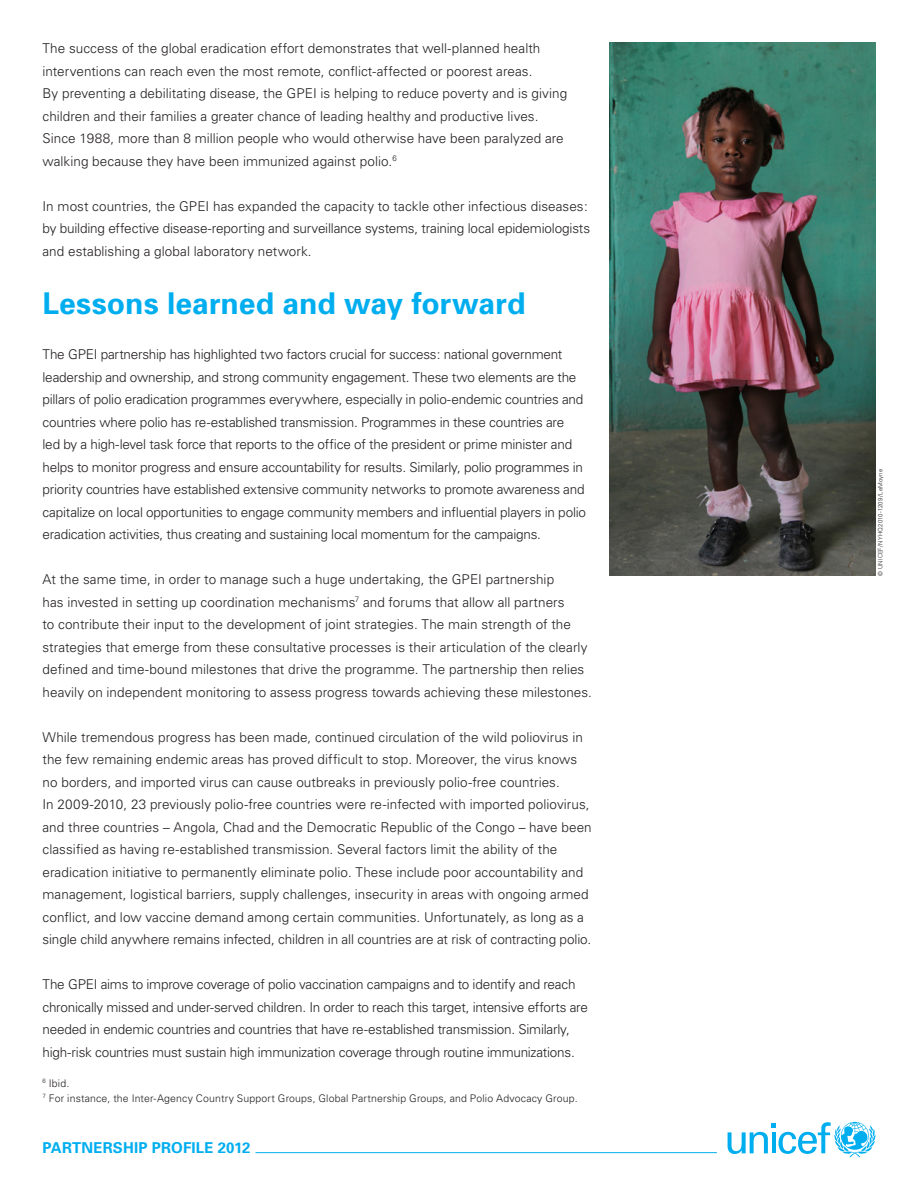
<style>
.page{position:relative;width:918px;height:1188px;background:#fff}
.page>*{position:absolute;margin:0;border:0;box-sizing:border-box;transform-origin:0 0}
.FOOTNOTE{font:700 30px "Univers";color:#00aeef}
.t1{font:700 15px "Univers";letter-spacing:.01em;color:#00aeef}
.TEXT{font:300 13.5px/22.5px "Univers";color:#231f20}
.FOOTNOTE-2{font:300 10.5px "Univers";letter-spacing:.015em;color:#231f20}
.TEXT-2{font:300 6px "Univers";letter-spacing:.03em;color:#231f20}
</style>
<div class="page">
<hr style="left:256px;top:1152px;width:461px;height:1px;background:#00aeef">
<svg style="left:728px;top:1122px;width:147px;height:35px"></svg>
<img style="left:609px;top:43px;width:266px;height:533px">
<p class="TEXT" style="left:43px;top:37px;width:526px">The success of the global eradication effort demonstrates that well-planned health interventions can reach even the most remote, conflict-affected or poorest areas.<br>By preventing a debilitating disease, the GPEI is helping to reduce poverty and is giving children and their families a greater chance of leading healthy and productive lives.<br>Since 1988, more than 8 million people who would otherwise have been paralyzed are walking because they have been immunized against polio.<sup>6</sup></p>
<p class="TEXT" style="left:43px;top:195px;width:549px">In most countries, the GPEI has expanded the capacity to tackle other infectious diseases: by building effective disease-reporting and surveillance systems, training local epidemiologists and establishing a global laboratory network.</p>
<p class="FOOTNOTE" style="left:43px;top:286px;width:484px">Lessons learned and way forward</p>
<p class="TEXT" style="left:43px;top:343px;width:545px">The GPEI partnership has highlighted two factors crucial for success: national government leadership and ownership, and strong community engagement. These two elements are the pillars of polio eradication programmes everywhere, especially in polio-endemic countries and countries where polio has re-established transmission. Programmes in these countries are<br>led by a high-level task force that reports to the office of the president or prime minister and helps to monitor progress and ensure accountability for results. Similarly, polio programmes in priority countries have established extensive community networks to promote awareness and capitalize on local opportunities to engage community members and influential players in polio eradication activities, thus creating and sustaining local momentum for the campaigns.</p>
<p class="TEXT" style="left:43px;top:568px;width:551px">At the same time, in order to manage such a huge undertaking, the GPEI partnership<br>has invested in setting up coordination mechanisms<sup>7</sup> and forums that allow all partners<br>to contribute their input to the development of joint strategies. The main strength of the strategies that emerge from these consultative processes is their articulation of the clearly defined and time-bound milestones that drive the programme. The partnership then relies heavily on independent monitoring to assess progress towards achieving these milestones.</p>
<p class="TEXT" style="left:43px;top:726px;width:551px">While tremendous progress has been made, continued circulation of the wild poliovirus in the few remaining endemic areas has proved difficult to stop. Moreover, the virus knows no borders, and imported virus can cause outbreaks in previously polio-free countries.<br>In 2009-2010, 23 previously polio-free countries were re-infected with imported poliovirus, and three countries – Angola, Chad and the Democratic Republic of the Congo – have been classified as having re-established transmission. Several factors limit the ability of the eradication initiative to permanently eliminate polio. These include poor accountability and management, logistical barriers, supply challenges, insecurity in areas with ongoing armed conflict, and low vaccine demand among certain communities. Unfortunately, as long as a single child anywhere remains infected, children in all countries are at risk of contracting polio.</p>
<p class="TEXT" style="left:43px;top:973px;width:547px">The GPEI aims to improve coverage of polio vaccination campaigns and to identify and reach chronically missed and under-served children. In order to reach this target, intensive efforts are needed in endemic countries and countries that have re-established transmission. Similarly, high-risk countries must sustain high immunization coverage through routine immunizations.</p>
<p class="FOOTNOTE-2" style="left:43px;top:1077px;width:28px"><sup>6</sup> Ibid.</p>
<p class="FOOTNOTE-2" style="left:43px;top:1092px;width:537px"><sup>7</sup> For instance, the Inter-Agency Country Support Groups, Global Partnership Groups, and Polio Advocacy Group.</p>
<p class="t1" style="left:43px;top:1139px;width:210px">PARTNERSHIP PROFILE 2012</p>
<p class="TEXT-2" style="left:877px;top:576px;width:109px;rotate:-90deg">© UNICEF/NYHQ2010-1209/LeMoyne</p>
</div>
